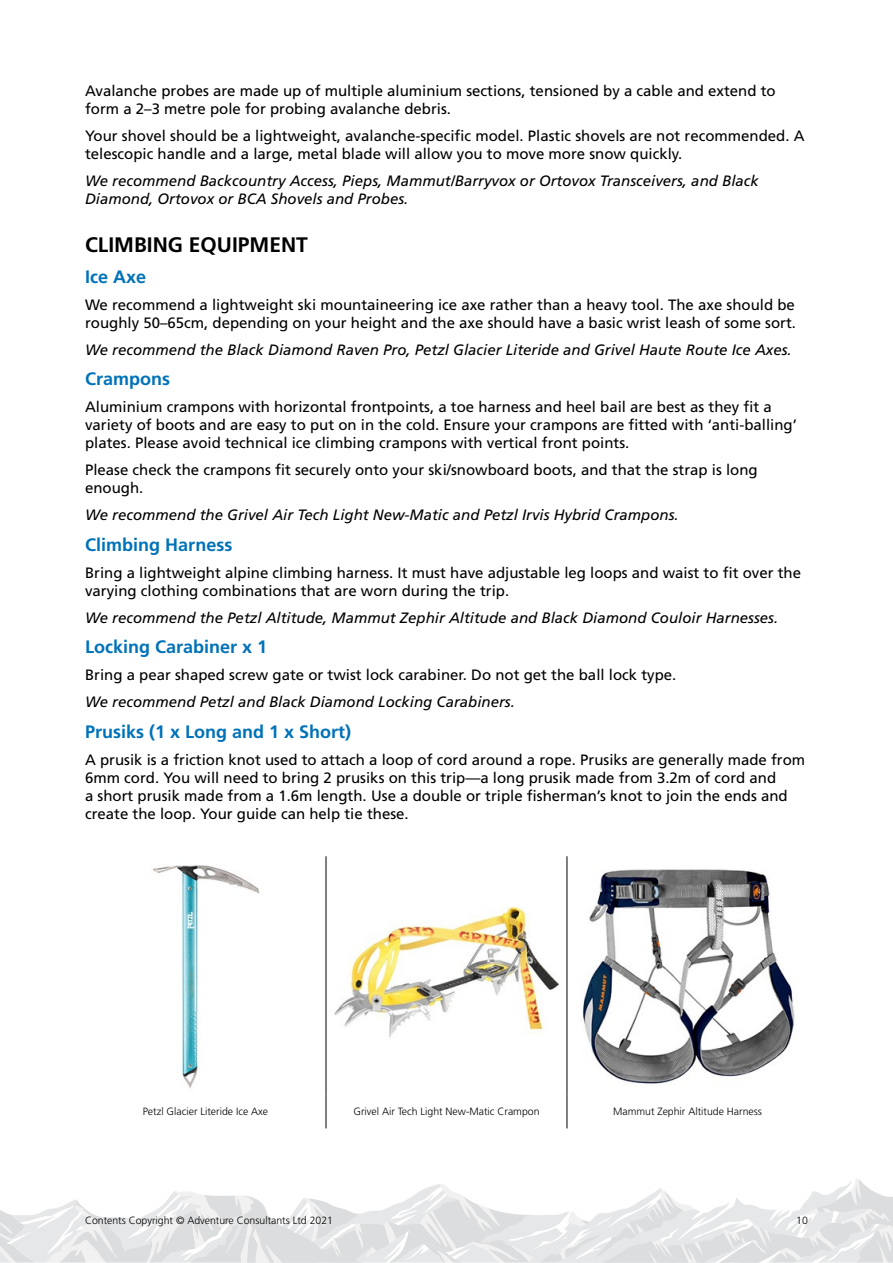
<style>
.page{position:relative;width:893px;height:1263px;background:#fff}
.page>*{position:absolute;margin:0;border:0;box-sizing:border-box;transform-origin:0 0}
.t1{font:700 21px "Frutiger LT Std";color:#000}
.t2{font:700 18px "Frutiger LT Std";color:#0072b9}
.t3{font:15px/18px "Frutiger LT Std";color:#000}
.t4{font:italic 15px/18px "Frutiger LT Std";color:#000}
.t5{font:300 10.5px "Frutiger LT Std";color:#000}
</style>
<div class="page">
<svg style="left:0;top:1178px;width:893px;height:84px"></svg>
<hr style="left:326px;top:856px;width:1px;height:238px;background:#000">
<hr style="left:567px;top:856px;width:1px;height:238px;background:#000">
<hr style="left:326px;top:1094px;width:1px;height:34px;background:#000">
<hr style="left:567px;top:1094px;width:1px;height:34px;background:#000">
<img style="left:152px;top:865px;width:108px;height:223px">
<img style="left:334px;top:906px;width:226px;height:132px">
<img style="left:582px;top:869px;width:213px;height:215px">
<p class="t3" style="left:85px;top:82px;width:692px">Avalanche probes are made up of multiple aluminium sections, tensioned by a cable and extend to form a 2–3 metre pole for probing avalanche debris.</p>
<p class="t3" style="left:85px;top:127px;width:721px">Your shovel should be a lightweight, avalanche-specific model. Plastic shovels are not recommended. A telescopic handle and a large, metal blade will allow you to move more snow quickly.</p>
<p class="t4" style="left:85px;top:172px;width:675px">We recommend Backcountry Access, Pieps, Mammut/Barryvox or Ortovox Transceivers, and Black<br>Diamond, Ortovox or BCA Shovels and Probes.</p>
<h1 class="t1" style="left:85px;top:232px;width:224px">CLIMBING EQUIPMENT</h1>
<p class="t2" style="left:85px;top:266px;width:63px">Ice Axe</p>
<p class="t3" style="left:85px;top:295px;width:712px">We recommend a lightweight ski mountaineering ice axe rather than a heavy tool. The axe should be roughly 50–65cm, depending on your height and the axe should have a basic wrist leash of some sort.</p>
<p class="t4" style="left:85px;top:340px;width:708px">We recommend the Black Diamond Raven Pro, Petzl Glacier Literide and Grivel Haute Route Ice Axes.</p>
<p class="t2" style="left:85px;top:368px;width:86px">Crampons</p>
<p class="t3" style="left:85px;top:398px;width:713px">Aluminium crampons with horizontal frontpoints, a toe harness and heel bail are best as they fit a variety of boots and are easy to put on in the cold. Ensure your crampons are fitted with ‘anti-balling’ plates. Please avoid technical ice climbing crampons with vertical front points.</p>
<p class="t3" style="left:85px;top:461px;width:674px">Please check the crampons fit securely onto your ski/snowboard boots, and that the strap is long enough.</p>
<p class="t4" style="left:85px;top:506px;width:595px">We recommend the Grivel Air Tech Light New-Matic and Petzl Irvis Hybrid Crampons.</p>
<p class="t2" style="left:85px;top:534px;width:149px">Climbing Harness</p>
<p class="t3" style="left:85px;top:564px;width:718px">Bring a lightweight alpine climbing harness. It must have adjustable leg loops and waist to fit over the varying clothing combinations that are worn during the trip.</p>
<p class="t4" style="left:85px;top:609px;width:695px">We recommend the Petzl Altitude, Mammut Zephir Altitude and Black Diamond Couloir Harnesses.</p>
<p class="t2" style="left:85px;top:637px;width:184px">Locking Carabiner x 1</p>
<p class="t3" style="left:85px;top:666px;width:593px">Bring a pear shaped screw gate or twist lock carabiner. Do not get the ball lock type.</p>
<p class="t4" style="left:85px;top:693px;width:431px">We recommend Petzl and Black Diamond Locking Carabiners.</p>
<p class="t2" style="left:85px;top:721px;width:268px">Prusiks (1 x Long and 1 x Short)</p>
<p class="t3" style="left:85px;top:751px;width:722px">A prusik is a friction knot used to attach a loop of cord around a rope. Prusiks are generally made from 6mm cord. You will need to bring 2 prusiks on this trip—a long prusik made from 3.2m of cord and<br>a short prusik made from a 1.6m length. Use a double or triple fisherman’s knot to join the ends and create the loop. Your guide can help tie these.</p>
<p class="t5" style="left:143px;top:1106px;width:127px">Petzl Glacier Literide Ice Axe</p>
<p class="t5" style="left:353px;top:1106px;width:188px">Grivel Air Tech Light New-Matic Crampon</p>
<p class="t5" style="left:613px;top:1106px;width:150px">Mammut Zephir Altitude Harness</p>
<p class="t5" style="left:85px;top:1215px;width:250px">Contents Copyright © Adventure Consultants Ltd 2021</p>
<p class="t5" style="left:796px;top:1215px;width:13px">10</p>
</div>
